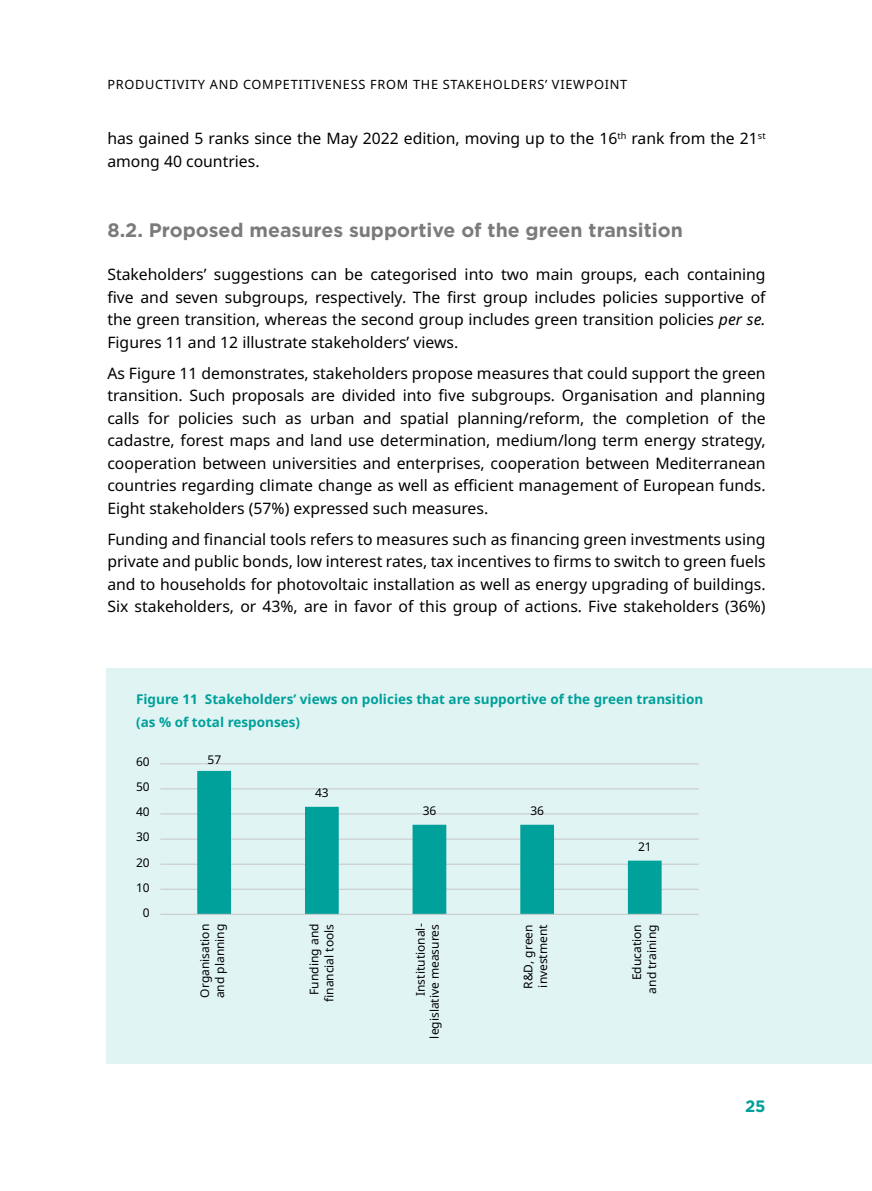
<style>
.page{position:relative;width:872px;height:1191px;background:#fff}
.page>*{position:absolute;margin:0;border:0;box-sizing:border-box;transform-origin:0 0}
.t1{font:700 19.5px "Gotham Greek";color:#7c7b7b}
.t2{font:700 16.5px "Gotham Greek";color:#00a09b}
.t3{font:15.75px/22.5px "Noto Sans";color:#000;text-align:justify}
.t4{font:700 13.5px/22.5px "Noto Sans";color:#00a09b}
.t5{font:12.75px "Noto Sans";letter-spacing:.055em;color:#000}
.t6{font:12px/15px "Noto Sans";color:#000;text-align:right}
.s1{font-style:italic}
</style>
<div class="page">
<div style="left:106px;top:668px;width:766px;height:395px;background:#e0f4f3"></div>
<hr style="left:160px;top:763px;width:538px;height:1px;background:#c6c6c6">
<hr style="left:160px;top:788px;width:538px;height:1px;background:#c6c6c6">
<hr style="left:160px;top:813px;width:538px;height:1px;background:#c6c6c6">
<hr style="left:160px;top:838px;width:538px;height:1px;background:#c6c6c6">
<hr style="left:160px;top:863px;width:538px;height:1px;background:#c6c6c6">
<hr style="left:160px;top:889px;width:538px;height:1px;background:#c6c6c6">
<svg style="left:197px;top:771px;width:464px;height:143px"></svg>
<hr style="left:160px;top:914px;width:538px;height:1px;background:#c6c6c6">
<p class="t5" style="left:107px;top:77px;width:521px">PRODUCTIVITY AND COMPETITIVENESS FROM THE STAKEHOLDERS’ VIEWPOINT</p>
<p class="t3" style="left:107px;top:128px;width:659px">has gained 5 ranks since the May 2022 edition, moving up to the 16<sup>th</sup> rank from the 21<sup>st </sup>among 40 countries.</p>
<p class="t1" style="left:107px;top:218px;width:577px">8.2. Proposed measures supportive of the green transition</p>
<p class="t3" style="left:107px;top:263px;width:660px">Stakeholders’ suggestions can be categorised into two main groups, each containing five and seven subgroups, respectively. The first group includes policies supportive of the green transition, whereas the second group includes green transition policies <span class="s1">per se.<br></span>Figures 11 and 12 illustrate stakeholders’ views.</p>
<p class="t3" style="left:107px;top:362px;width:660px">As Figure 11 demonstrates, stakeholders propose measures that could support the green transition. Such proposals are divided into five subgroups. Organisation and planning calls for policies such as urban and spatial planning/reform, the completion of the cadastre, forest maps and land use determination, medium/long term energy strategy, cooperation between universities and enterprises, cooperation between Mediterranean countries regarding climate change as well as efficient management of European funds.<br>Eight stakeholders (57%) expressed such measures.</p>
<p class="t3" style="left:107px;top:528px;width:660px">Funding and financial tools refers to measures such as financing green investments using private and public bonds, low interest rates, tax incentives to firms to switch to green fuels and to households for photovoltaic installation as well as energy upgrading of buildings.<br>Six stakeholders, or 43%, are in favor of this group of actions. Five stakeholders (36%)</p>
<p class="t4" style="left:136px;top:688px;width:568px">Figure 11 Stakeholders’ views on policies that are supportive of the green transition (as % of total responses)</p>
<p class="t6" style="left:207px;top:753px;width:15px">57</p>
<p class="t6" style="left:315px;top:787px;width:15px">43</p>
<p class="t6" style="left:423px;top:805px;width:15px">36</p>
<p class="t6" style="left:530px;top:805px;width:15px">36</p>
<p class="t6" style="left:638px;top:840px;width:15px">21</p>
<p class="t6" style="left:136px;top:755px;width:15px">60</p>
<p class="t6" style="left:136px;top:781px;width:15px">50</p>
<p class="t6" style="left:136px;top:806px;width:15px">40</p>
<p class="t6" style="left:136px;top:831px;width:15px">30</p>
<p class="t6" style="left:136px;top:856px;width:15px">20</p>
<p class="t6" style="left:136px;top:881px;width:15px">10</p>
<p class="t6" style="left:143px;top:906px;width:8px">0</p>
<p class="t6" style="left:199px;top:998px;width:76px;text-align:left;rotate:-90deg">Organisation and planning</p>
<p class="t6" style="left:308px;top:1002px;width:80px;rotate:-90deg">Funding and financial tools</p>
<p class="t6" style="left:415px;top:1038px;width:116px;line-height:14.1px;rotate:-90deg">Institutional&shy;legislative measures</p>
<p class="t6" style="left:522px;top:989px;width:66px;text-align:left;rotate:-90deg">R&amp;D, green investment</p>
<p class="t6" style="left:630px;top:993px;width:71px;rotate:-90deg">Education and training</p>
<p class="t2" style="left:745px;top:1096px;width:22px">25</p>
</div>
